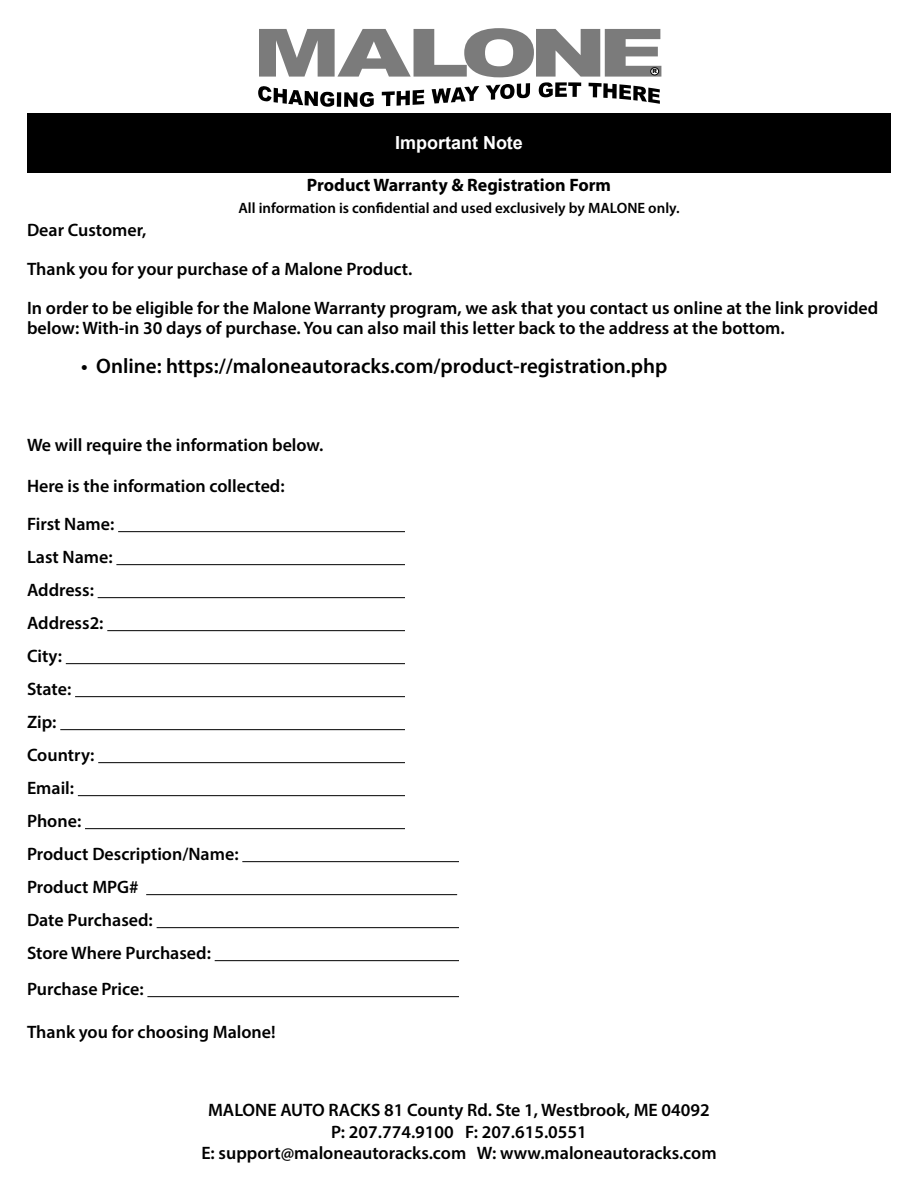
<style>
.page{position:relative;width:918px;height:1188px;background:#fff}
.page>*{position:absolute;margin:0;border:0;box-sizing:border-box;transform-origin:0 0}
.t1{font:900 66.6px "Arial";letter-spacing:-.1em;color:#7b7b7b;scale:1.41 1}
.t2{font:600 21px "Myriad Pro";color:#000}
.t3{font:600 18px/19.5px "Myriad Pro";color:#000}
.t4{font:700 18px "Myriad Pro";color:#000}
.t5{font:700 18px "Arial";color:#fff}
.t6{font:600 15px "Myriad Pro";color:#000}
.t7{font:900 5.7px "Arial";color:#000}
</style>
<div class="page">
<div style="left:27px;top:113px;width:864px;height:60px;background:#000"></div>
<div style="left:650px;top:67px;width:9px;height:8px;border:1px solid #000;border-radius:50%"></div>
<svg style="left:258px;top:86px;width:76px;height:21px"></svg>
<hr style="left:337px;top:92px;width:4px;height:15px;background:#000">
<svg style="left:344px;top:92px;width:30px;height:15px"></svg>
<svg style="left:382px;top:90px;width:42px;height:16px"></svg>
<svg style="left:432px;top:86px;width:47px;height:17px"></svg>
<svg style="left:486px;top:83px;width:44px;height:17px"></svg>
<svg style="left:539px;top:82px;width:42px;height:15px"></svg>
<svg style="left:589px;top:83px;width:71px;height:21px"></svg>
<hr style="left:118px;top:531px;width:287px;height:1px;background:#000">
<hr style="left:116px;top:564px;width:289px;height:1px;background:#000">
<hr style="left:98px;top:597px;width:307px;height:1px;background:#000">
<hr style="left:107px;top:630px;width:298px;height:1px;background:#000">
<hr style="left:66px;top:663px;width:339px;height:1px;background:#000">
<hr style="left:75px;top:696px;width:330px;height:1px;background:#000">
<hr style="left:60px;top:729px;width:345px;height:1px;background:#000">
<hr style="left:98px;top:762px;width:307px;height:1px;background:#000">
<hr style="left:78px;top:795px;width:327px;height:1px;background:#000">
<hr style="left:85px;top:828px;width:320px;height:1px;background:#000">
<hr style="left:242px;top:861px;width:217px;height:1px;background:#000">
<hr style="left:146px;top:894px;width:311px;height:1px;background:#000">
<hr style="left:157px;top:927px;width:302px;height:1px;background:#000">
<hr style="left:215px;top:960px;width:244px;height:1px;background:#000">
<hr style="left:147px;top:996px;width:312px;height:1px;background:#000">
<p class="t1" style="left:252px;top:4px;width:295px">MALONE</p>
<p class="t7" style="left:652px;top:67px;width:6px">R</p>
<p class="t5" style="left:395px;top:131px;width:129px">Important Note</p>
<p class="t4" style="left:307px;top:173px;width:306px">Product Warranty &amp; Registration Form</p>
<p class="t6" style="left:238px;top:199px;width:443px">All information is confidential and used exclusively by MALONE only.</p>
<p class="t3" style="left:27px;top:220px;width:121px">Dear Customer,</p>
<p class="t3" style="left:27px;top:259px;width:387px">Thank you for your purchase of a Malone Product.</p>
<p class="t3" style="left:27px;top:298px;width:853px">In order to be eligible for the Malone Warranty program, we ask that you contact us online at the link provided below: With-in 30 days of purchase. You can also mail this letter back to the address at the bottom.</p>
<p class="t2" style="left:81px;top:352px;width:588px">• Online: https://maloneautoracks.com/product-registration.php</p>
<p class="t3" style="left:27px;top:434px;width:298px">We will require the information below.</p>
<p class="t3" style="left:27px;top:476px;width:259px">Here is the information collected:</p>
<p class="t3" style="left:27px;top:514px;width:89px">First Name:</p>
<p class="t3" style="left:27px;top:547px;width:87px">Last Name:</p>
<p class="t3" style="left:27px;top:580px;width:68px">Address:</p>
<p class="t3" style="left:27px;top:613px;width:78px">Address2:</p>
<p class="t3" style="left:27px;top:646px;width:37px">City:</p>
<p class="t3" style="left:27px;top:679px;width:46px">State:</p>
<p class="t3" style="left:27px;top:712px;width:31px">Zip:</p>
<p class="t3" style="left:27px;top:745px;width:69px">Country:</p>
<p class="t3" style="left:27px;top:778px;width:49px">Email:</p>
<p class="t3" style="left:27px;top:811px;width:56px">Phone:</p>
<p class="t3" style="left:27px;top:844px;width:213px">Product Description/Name:</p>
<p class="t3" style="left:27px;top:877px;width:113px">Product MPG#</p>
<p class="t3" style="left:27px;top:910px;width:127px">Date Purchased:</p>
<p class="t3" style="left:27px;top:943px;width:185px">Store Where Purchased:</p>
<p class="t3" style="left:27px;top:979px;width:118px">Purchase Price:</p>
<p class="t3" style="left:27px;top:1022px;width:250px">Thank you for choosing Malone!</p>
<p class="t3" style="left:208px;top:1100px;width:503px">MALONE AUTO RACKS 81 County Rd. Ste 1, Westbrook, ME 04092</p>
<p class="t3" style="left:331px;top:1122px;width:257px">P: 207.774.9100 F: 207.615.0551</p>
<p class="t3" style="left:201px;top:1143px;width:517px">E: support@maloneautoracks.com W: www.maloneautoracks.com</p>
</div>
